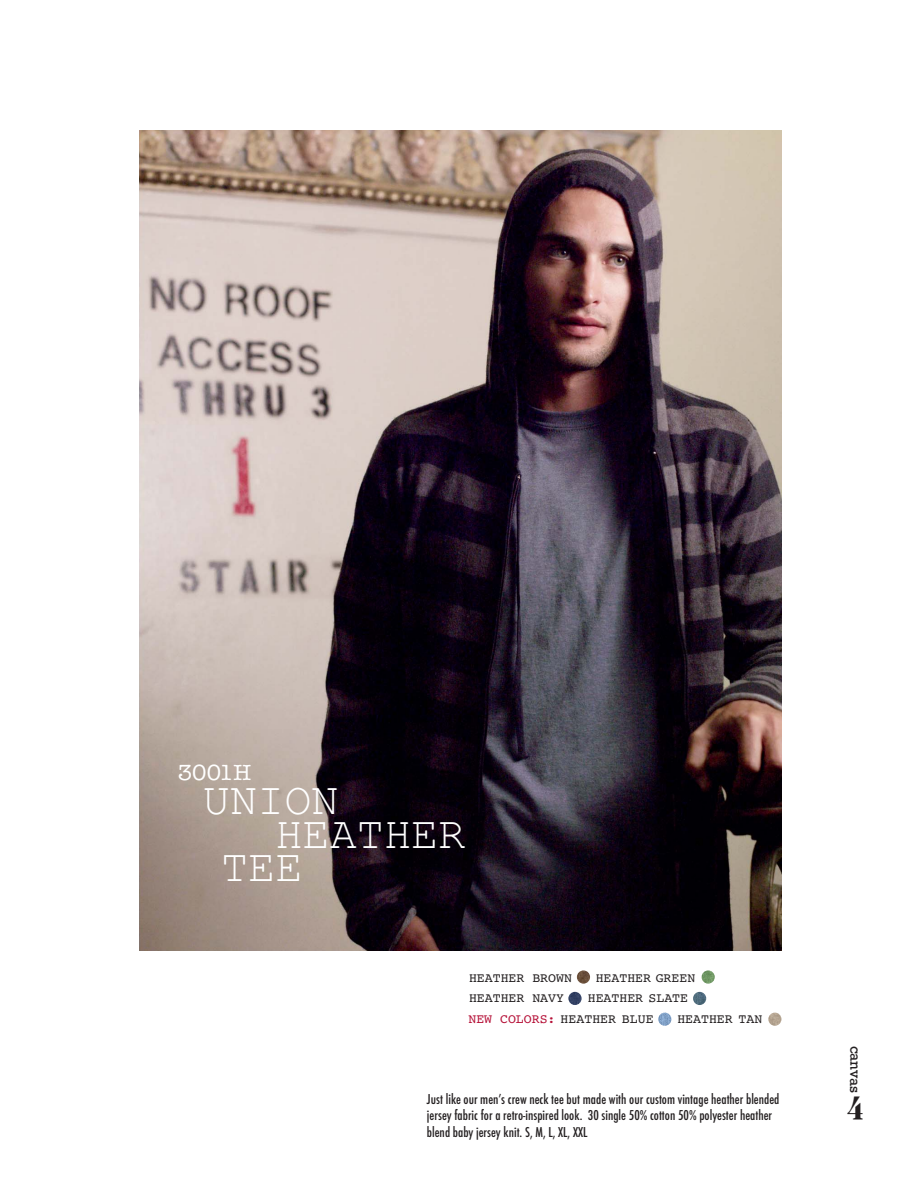
<style>
.page{position:relative;width:918px;height:1188px;background:#fff}
.page>*{position:absolute;margin:0;border:0;box-sizing:border-box;transform-origin:0 0}
.t1{font:45.3px "Courier New";color:#fff}
.t2{font:45.3px "Helsinki";color:#231f20}
.t3{font:22.65px "American Typewriter";color:#fff}
.t4{font:15.15px "Rockwell";letter-spacing:-.005em;color:#231f20}
.t5{font:500 condensed 13.2px/17px "Futura";color:#231f20}
.t6{font:13.2px/20.7px "Courier";color:#231f20}
.s1{color:#b51037}
</style>
<div class="page">
<img style="left:139px;top:130px;width:642px;height:820px">
<img style="left:568px;top:992px;width:14px;height:13px;border-radius:50%">
<img style="left:577px;top:970px;width:13px;height:14px;border-radius:50%">
<svg style="left:658px;top:1013px;width:13px;height:13px"></svg>
<img style="left:702px;top:970px;width:13px;height:14px;border-radius:50%">
<svg style="left:693px;top:992px;width:13px;height:13px"></svg>
<svg style="left:768px;top:1013px;width:13px;height:13px"></svg>
<h2 class="t3" style="left:178px;top:759px;width:75px">3001H</h2>
<h1 class="t1" style="left:203px;top:771px;width:137px">UNION</h1>
<h1 class="t1" style="left:275px;top:805px;width:192px">HEATHER</h1>
<h1 class="t1" style="left:221px;top:839px;width:83px">TEE</h1>
<p class="t6" style="left:469px;top:968px;width:104px">HEATHER BROWN</p>
<p class="t6" style="left:596px;top:968px;width:101px">HEATHER GREEN</p>
<p class="t6" style="left:469px;top:989px;width:97px">HEATHER NAVY</p>
<p class="t6" style="left:468px;top:989px;width:221px;text-indent:119px">HEATHER SLATE<br><span class="s1">NEW COLORS:</span> HEATHER BLUE</p>
<p class="t6" style="left:677px;top:1010px;width:87px">HEATHER TAN</p>
<p class="t5" style="left:427px;top:1091px;width:354px">Just like our menʼs crew neck tee but made with our custom vintage heather blended jersey fabric for a retro-inspired look. 30 single 50% cotton 50% polyester heather blend baby jersey knit. S, M, L, XL, XXL</p>
<p class="t4" style="left:861px;top:1046px;width:49px;rotate:90deg">canvas</p>
<h1 class="t2" style="left:849px;top:1066px;width:19px">4</h1>
</div>
